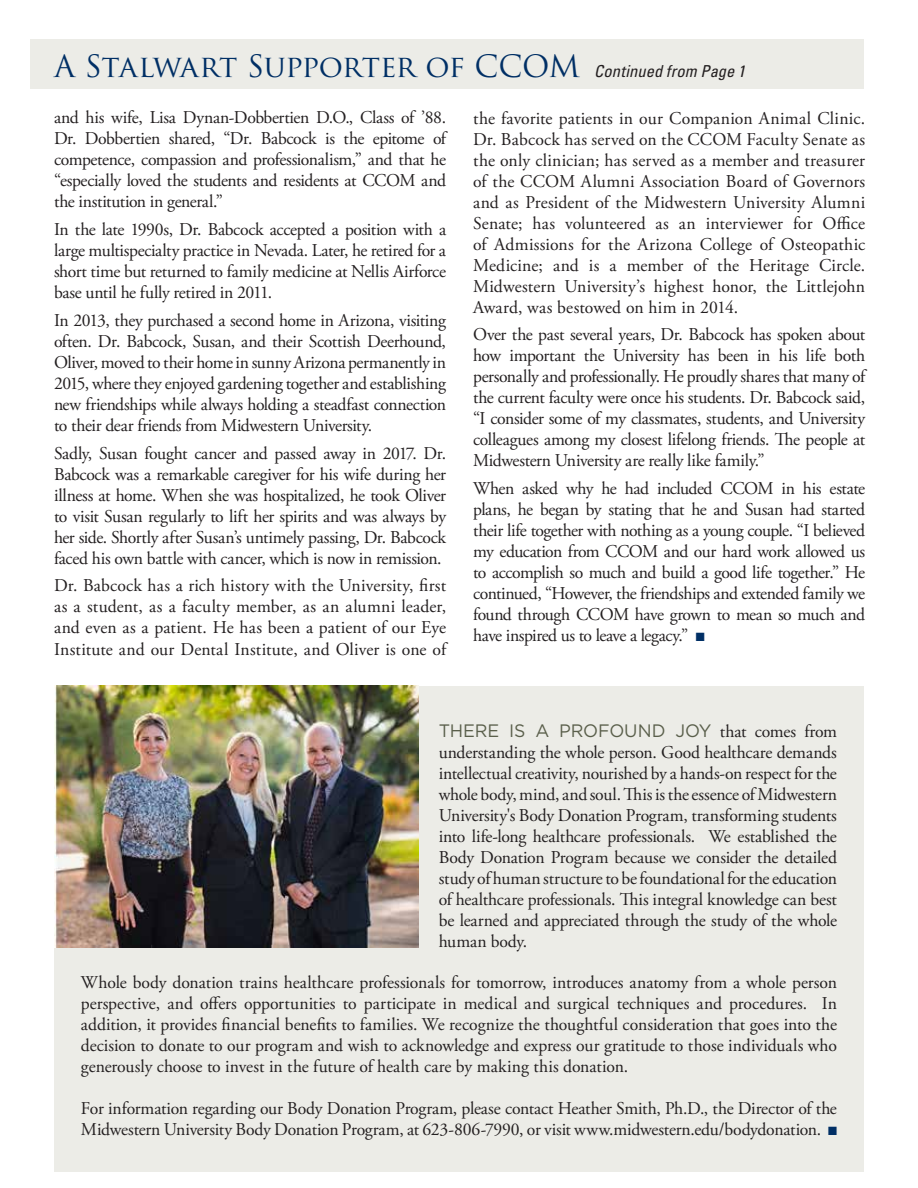
<style>
.page{position:relative;width:918px;height:1188px;background:#fff}
.page>*{position:absolute;margin:0;border:0;box-sizing:border-box;transform-origin:0 0}
.t1{font:30px "Trajan Pro";letter-spacing:-.015em;color:#002f65}
.t2{font:18px/21px "Adobe Garamond Pro";letter-spacing:-.015em;color:#231f20;text-align:justify}
.t3{font:18px "Gotham";letter-spacing:-.01em;color:#5a5f4b}
.s1{font-family:"Univers";font-style:italic;font-stretch:condensed;font-size:16.5px;color:#231f20}
.s2{color:#002f65}
.s3{font-family:"Adobe Garamond Pro";color:#231f20}
</style>
<div class="page">
<div style="left:30px;top:39px;width:834px;height:50px;background:#ecece7"></div>
<div style="left:54px;top:686px;width:810px;height:485px;background:#ecece7"></div>
<img style="left:54px;top:686px;width:364px;height:262px">
<h1 class="t1" style="left:54px;top:47px;width:697px">A Stalwart Supporter of CCOM <span class="s1">Continued from Page 1</span></h1>
<p class="t2" style="left:54px;top:108px;width:394px">and his wife, Lisa Dynan-Dobbertien D.O., Class of ’88.<br>Dr. Dobbertien shared, “Dr. Babcock is the epitome of competence, compassion and professionalism,” and that he “especially loved the students and residents at CCOM and the institution in general.”</p>
<p class="t2" style="left:54px;top:220px;width:394px">In the late 1990s, Dr. Babcock accepted a position with a large multispecialty practice in Nevada. Later, he retired for a short time but returned to family medicine at Nellis Airforce base until he fully retired in 2011.</p>
<p class="t2" style="left:54px;top:310px;width:394px">In 2013, they purchased a second home in Arizona, visiting often. Dr. Babcock, Susan, and their Scottish Deerhound, Oliver, moved to their home in sunny Arizona permanently in 2015, where they enjoyed gardening together and establishing new friendships while always holding a steadfast connection to their dear friends from Midwestern University.</p>
<p class="t2" style="left:54px;top:443px;width:394px">Sadly, Susan fought cancer and passed away in 2017. Dr.<br>Babcock was a remarkable caregiver for his wife during her illness at home. When she was hospitalized, he took Oliver to visit Susan regularly to lift her spirits and was always by her side. Shortly after Susan’s untimely passing, Dr. Babcock faced his own battle with cancer, which is now in remission.</p>
<p class="t2" style="left:54px;top:576px;width:394px">Dr. Babcock has a rich history with the University, first as a student, as a faculty member, as an alumni leader, and even as a patient. He has been a patient of our Eye Institute and our Dental Institute, and Oliver is one of</p>
<p class="t2" style="left:473px;top:108px;width:394px">the favorite patients in our Companion Animal Clinic.<br>Dr. Babcock has served on the CCOM Faculty Senate as the only clinician; has served as a member and treasurer of the CCOM Alumni Association Board of Governors and as President of the Midwestern University Alumni Senate; has volunteered as an interviewer for Office of Admissions for the Arizona College of Osteopathic Medicine; and is a member of the Heritage Circle.<br>Midwestern University’s highest honor, the Littlejohn Award, was bestowed on him in 2014.</p>
<p class="t2" style="left:473px;top:325px;width:394px">Over the past several years, Dr. Babcock has spoken about how important the University has been in his life both personally and professionally. He proudly shares that many of the current faculty were once his students. Dr. Babcock said, “I consider some of my classmates, students, and University colleagues among my closest lifelong friends. The people at Midwestern University are really like family.”</p>
<p class="t2" style="left:473px;top:479px;width:394px">When asked why he had included CCOM in his estate plans, he began by stating that he and Susan had started their life together with nothing as a young couple. “I believed my education from CCOM and our hard work allowed us to accomplish so much and build a good life together.” He continued, “However, the friendships and extended family we found through CCOM have grown to mean so much and have inspired us to leave a legacy.” <span class="s2">■</span></p>
<p class="t3" style="left:439px;top:719px;width:400px">THERE IS A PROFOUND JOY <span class="s3">that comes from</span></p>
<p class="t2" style="left:439px;top:742px;width:400px">understanding the whole person. Good healthcare demands intellectual creativity, nourished by a hands-on respect for the whole body, mind, and soul. This is the essence of Midwestern University's Body Donation Program, transforming students into life-long healthcare professionals. We established the Body Donation Program because we consider the detailed study of human structure to be foundational for the education of healthcare professionals. This integral knowledge can best be learned and appreciated through the study of the whole human body.</p>
<p class="t2" style="left:81px;top:973px;width:758px">Whole body donation trains healthcare professionals for tomorrow, introduces anatomy from a whole person perspective, and offers opportunities to participate in medical and surgical techniques and procedures. In addition, it provides financial benefits to families. We recognize the thoughtful consideration that goes into the decision to donate to our program and wish to acknowledge and express our gratitude to those individuals who generously choose to invest in the future of health care by making this donation.</p>
<p class="t2" style="left:81px;top:1098px;width:758px">For information regarding our Body Donation Program, please contact Heather Smith, Ph.D., the Director of the<br>Midwestern University Body Donation Program, at 623-806-7990, or visit www.midwestern.edu/bodydonation. <span class="s2">■</span></p>
</div>
